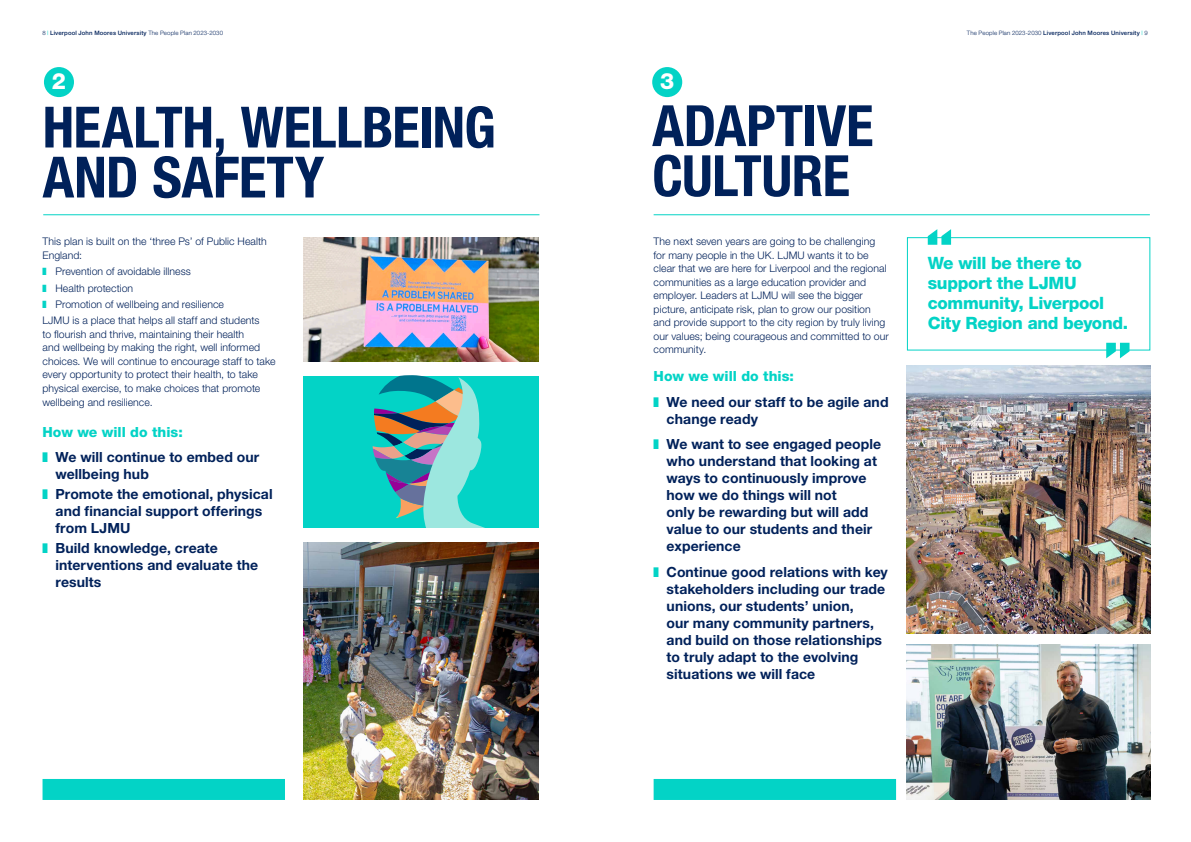
<style>
.page{position:relative;width:1191px;height:842px;background:#fff}
.page>*{position:absolute;margin:0;border:0;box-sizing:border-box;transform-origin:0 0}
.t1{font:700 condensed 57px/50px "Helvetica Neue LT Std";letter-spacing:-.01em;color:#00215a}
.t2{font:800 22.4px "Helvetica Neue LT Std";color:#fff}
.t3{font:800 17px/20px "Helvetica Neue LT Std";letter-spacing:-.02em;color:#03d3c6}
.t4{font:700 14px/17px "Helvetica Neue LT Std";letter-spacing:.005em;color:#00215a}
.t5{font:800 14px "Helvetica Neue LT Std";color:#03d3c6}
.t6{font:300 10.5px/13.5px "Helvetica Neue LT Std";letter-spacing:.005em;color:#00215a}
.t7{font:10.5px "Zapf Dingbats ITC";color:#03d3c6;scale:.5 1}
.t8{font:500 6px "Helvetica Neue LT Std";letter-spacing:.025em;color:#00215a}
.s1{font-weight:300}
.s2{font-weight:400;font-stretch:condensed;color:#03d3c6}
.s3{color:#03d3c6}
</style>
<div class="page">
<div style="left:43px;top:779px;width:242px;height:21px;background:#03d3c6"></div>
<hr style="left:43px;top:214px;width:496px;height:1px;background:#03d3c6">
<div style="left:653px;top:779px;width:243px;height:21px;background:#03d3c6"></div>
<hr style="left:653px;top:214px;width:496px;height:1px;background:#03d3c6">
<div style="left:44px;top:67px;width:30px;height:30px;background:#03d3c6;border-radius:50%"></div>
<img style="left:303px;top:543px;width:236px;height:256px">
<img style="left:303px;top:238px;width:236px;height:123px">
<div style="left:303px;top:376px;width:236px;height:151px;background:#03d3c6"></div>
<svg style="left:373px;top:376px;width:109px;height:151px"></svg>
<div style="left:652px;top:67px;width:30px;height:30px;background:#03d3c6;border-radius:50%"></div>
<img style="left:907px;top:366px;width:243px;height:267px">
<img style="left:907px;top:645px;width:243px;height:155px">
<div style="left:907px;top:237px;width:243px;height:114px;border:1px solid #03d3c6"></div>
<svg style="left:927px;top:229px;width:24px;height:16px"></svg>
<svg style="left:1106px;top:343px;width:23px;height:15px"></svg>
<p class="t8" style="left:43px;top:30px;width:182px"><span class="s1">8</span> <span class="s2">|</span> Liverpool John Moores University <span class="s1">The People Plan 2023-2030</span></p>
<p class="t2" style="left:52px;top:67px;width:16px">2</p>
<p class="t1" style="left:43px;top:101px;width:455px">HEALTH, WELLBEING<br>AND SAFETY</p>
<p class="t6" style="left:43px;top:235px;width:226px">This plan is built on the ‘three Ps’ of Public Health<br>England:</p>
<p class="t7" style="left:43px;top:267px;width:9px">■</p>
<p class="t6" style="left:56px;top:265px;width:137px">Prevention of avoidable illness</p>
<p class="t7" style="left:43px;top:283px;width:9px">■</p>
<p class="t6" style="left:56px;top:281px;width:79px">Health protection</p>
<p class="t7" style="left:43px;top:299px;width:9px">■</p>
<p class="t6" style="left:56px;top:297px;width:170px">Promotion of wellbeing and resilience</p>
<p class="t6" style="left:43px;top:314px;width:235px">LJMU is a place that helps all staff and students<br>to fourish and thrive, maintaining their health<br>and wellbeing by making the right, well informed choices. We will continue to encourage staff to take every opportunity to protect their health, to take physical exercise, to make choices that promote wellbeing and resilience.</p>
<p class="t5" style="left:43px;top:423px;width:142px">How we will do this:</p>
<p class="t4" style="left:56px;top:448px;width:205px;text-indent:-13px"><span class="s3">■</span> We will continue to embed our wellbeing hub</p>
<p class="t4" style="left:56px;top:485px;width:218px;text-indent:-13px"><span class="s3">■</span> Promote the emotional, physical and fnancial support offerings from LJMU</p>
<p class="t4" style="left:56px;top:539px;width:204px;text-indent:-13px"><span class="s3">■</span> Build knowledge, create interventions and evaluate the results</p>
<p class="t2" style="left:660px;top:68px;width:16px">3</p>
<p class="t1" style="left:652px;top:100px;width:223px">ADAPTIVE<br>CULTURE</p>
<p class="t6" style="left:653px;top:234px;width:237px">The next seven years are going to be challenging for many people in the UK. LJMU wants it to be clear that we are here for Liverpool and the regional communities as a large education provider and employer. Leaders at LJMU will see the bigger picture, anticipate risk, plan to grow our position and provide support to the city region by truly living our values; being courageous and committed to our community.</p>
<p class="t5" style="left:653px;top:368px;width:142px">How we will do this:</p>
<p class="t4" style="left:666px;top:393px;width:223px;text-indent:-13px"><span class="s3">■</span> We need our staff to be agile and change ready</p>
<p class="t4" style="left:666px;top:436px;width:216px;text-indent:-13px"><span class="s3">■</span> We want to see engaged people who understand that looking at ways to continuously improve how we do things will not<br>only be rewarding but will add value to our students and their experience</p>
<p class="t4" style="left:666px;top:563px;width:223px;text-indent:-13px"><span class="s3">■</span> Continue good relations with key stakeholders including our trade unions, our students’ union,<br>our many community partners, and build on those relationships to truly adapt to the evolving situations we will face</p>
<p class="t8" style="left:967px;top:30px;width:182px"><span class="s1">The People Plan 2023-2030</span> Liverpool John Moores University <span class="s2">|</span> <span class="s1">9</span></p>
<p class="t3" style="left:927px;top:252px;width:202px">We will be there to support the LJMU community, Liverpool<br>City Region and beyond.</p>
</div>
